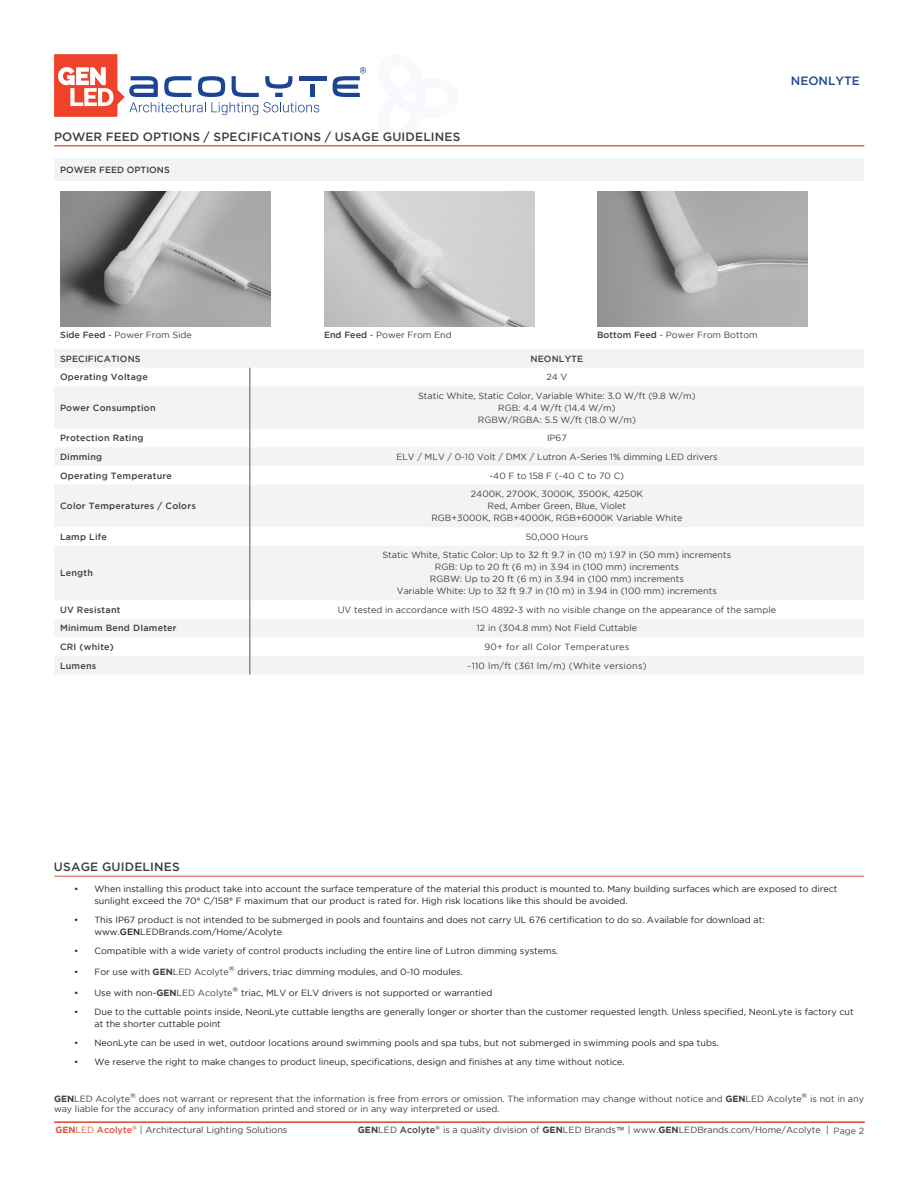
<style>
.page{position:relative;width:918px;height:1188px;background:#fff}
.page>*{position:absolute;margin:0;border:0;box-sizing:border-box;transform-origin:0 0}
.t1{font:500 12px "Gotham";letter-spacing:.015em;color:#3e3e3f}
.t2{font:500 12px "Gotham";color:#21478e}
.t3{font:9px/12px "Gotham";color:#231f20}
.t4{font:9px/10.8px "Gotham";color:#3e3e3f}
.t5{font:500 9px "Gotham";letter-spacing:.025em;color:#3e3e3f}
.t6{font:9px "Gotham";letter-spacing:.025em;color:#3e3e3f}
.t7{font:500 9px "Gotham";color:#3e3e3f}
.t8{font:9px "Gotham";color:#494a4a}
.t9{font:500 6.15px "Gotham";color:#3e3e3f}
.s1{font-weight:500}
.s2{font-weight:700;color:#3e3e3f}
.s3{color:#3e3e3f}
.s4{font-weight:700}
.s5{font-weight:700;color:#dc5236}
.s6{color:#dc5236}
.s7{font-weight:500;color:#dc5236}
.s8{font-family:"Gill Sans MT Pro";font-weight:500}
.s9{font-weight:400}
</style>
<div class="page">
<svg style="left:54px;top:54px;width:265px;height:63px"></svg>
<div style="left:310px;top:85px;width:5px;height:12px;background:#1c4492"></div>
<hr style="left:299px;top:76px;width:27px;height:4px;background:#1c4492">
<svg style="left:333px;top:67px;width:33px;height:30px"></svg>
<hr style="left:54px;top:145px;width:810px;height:1px;background:#dc5236">
<hr style="left:54px;top:1122px;width:811px;height:1px;background:#dc5236">
<div style="left:54px;top:158px;width:810px;height:22px;background:#f2f3f4"></div>
<img style="left:60px;top:192px;width:210px;height:135px">
<img style="left:324px;top:192px;width:210px;height:135px">
<img style="left:597px;top:192px;width:210px;height:135px">
<svg style="left:54px;top:349px;width:810px;height:326px;fill:#f2f3f4"></svg>
<svg style="left:250px;top:368px;width:1px;height:18px"></svg>
<hr style="left:250px;top:386px;width:1px;height:43px;background:#57585a">
<svg style="left:250px;top:429px;width:1px;height:56px"></svg>
<hr style="left:250px;top:485px;width:1px;height:42px;background:#57585a">
<svg style="left:250px;top:527px;width:1px;height:19px"></svg>
<hr style="left:250px;top:546px;width:1px;height:54px;background:#57585a">
<svg style="left:250px;top:600px;width:1px;height:75px"></svg>
<hr style="left:54px;top:876px;width:810px;height:1px;background:#dc5236">
<p class="t1" style="left:54px;top:129px;width:408px">POWER FEED OPTIONS / SPECIFICATIONS / USAGE GUIDELINES</p>
<p class="t7" style="left:60px;top:164px;width:111px">POWER FEED OPTIONS</p>
<h1 class="t2" style="left:791px;top:74px;width:71px">NEONLYTE</h1>
<p class="t4" style="left:60px;top:329px;width:133px"><span class="s1">Side Feed</span> - Power From Side</p>
<p class="t4" style="left:324px;top:329px;width:129px"><span class="s1">End Feed</span> - Power From End</p>
<p class="t4" style="left:597px;top:329px;width:162px"><span class="s1">Bottom Feed</span> - Power From Bottom</p>
<p class="t5" style="left:60px;top:353px;width:82px">SPECIFICATIONS</p>
<p class="t5" style="left:531px;top:353px;width:54px">NEONLYTE</p>
<p class="t5" style="left:60px;top:372px;width:89px">Operating Voltage</p>
<p class="t4" style="left:546px;top:372px;width:22px">24 V</p>
<p class="t5" style="left:60px;top:403px;width:97px">Power Consumption</p>
<p class="t4" style="left:418px;top:390px;width:279px">Static White, Static Color, Variable White: 3.0 W/ft (9.8 W/m)</p>
<p class="t4" style="left:498px;top:402px;width:119px">RGB: 4.4 W/ft (14.4 W/m)</p>
<p class="t4" style="left:478px;top:414px;width:159px">RGBW/RGBA: 5.5 W/ft (18.0 W/m)</p>
<p class="t5" style="left:60px;top:433px;width:85px">Protection Rating</p>
<p class="t4" style="left:547px;top:433px;width:21px">IP67</p>
<p class="t5" style="left:60px;top:452px;width:44px">Dimming</p>
<p class="t4" style="left:396px;top:451px;width:323px">ELV / MLV / 0-10 Volt / DMX / Lutron A-Series 1% dimming LED drivers</p>
<p class="t5" style="left:60px;top:470px;width:113px">Operating Temperature</p>
<p class="t4" style="left:490px;top:470px;width:136px">-40 F to 158 F (-40 C to 70 C)</p>
<p class="t5" style="left:60px;top:501px;width:137px">Color Temperatures / Colors</p>
<p class="t4" style="left:471px;top:488px;width:173px">2400K, 2700K, 3000K, 3500K, 4250K</p>
<p class="t4" style="left:488px;top:500px;width:140px">Red, Amber Green, Blue, Violet</p>
<p class="t4" style="left:431px;top:512px;width:253px">RGB+3000K, RGB+4000K, RGB+6000K Variable White</p>
<p class="t5" style="left:60px;top:531px;width:48px">Lamp Life</p>
<p class="t4" style="left:526px;top:531px;width:64px">50,000 Hours</p>
<p class="t5" style="left:60px;top:568px;width:35px">Length</p>
<p class="t4" style="left:383px;top:550px;width:350px">Static White, Static Color: Up to 32 ft 9.7 in (10 m) 1.97 in (50 mm) increments</p>
<p class="t4" style="left:435px;top:562px;width:245px">RGB: Up to 20 ft (6 m) in 3.94 in (100 mm) increments</p>
<p class="t4" style="left:430px;top:574px;width:255px">RGBW: Up to 20 ft (6 m) in 3.94 in (100 mm) increments</p>
<p class="t4" style="left:397px;top:586px;width:321px">Variable White: Up to 32 ft 9.7 in (10 m) in 3.94 in (100 mm) increments</p>
<p class="t5" style="left:60px;top:605px;width:62px">UV Resistant</p>
<p class="t4" style="left:338px;top:604px;width:440px">UV tested in accordance with ISO 4892-3 with no visible change on the appearance of the sample</p>
<p class="t5" style="left:60px;top:623px;width:118px">Minimum Bend DIameter</p>
<p class="t4" style="left:477px;top:623px;width:162px">12 in (304.8 mm) Not Field Cuttable</p>
<p class="t5" style="left:60px;top:642px;width:55px">CRI (white)</p>
<p class="t6" style="left:485px;top:642px;width:146px">90+ for all Color Temperatures</p>
<p class="t5" style="left:60px;top:660px;width:38px">Lumens</p>
<p class="t6" style="left:467px;top:660px;width:181px">~110 lm/ft (361 lm/m) (White versions)</p>
<p class="t1" style="left:54px;top:860px;width:127px">USAGE GUIDELINES</p>
<p class="t3" style="left:94px;top:883px;width:745px;text-indent:-20px">• When installing this product take into account the surface temperature of the material this product is mounted to. Many building surfaces which are exposed to direct sunlight exceed the 70° C/158° F maximum that our product is rated for. High risk locations like this should be avoided.</p>
<p class="t3" style="left:94px;top:914px;width:672px;text-indent:-20px">• This IP67 product is not intended to be submerged in pools and fountains and does not carry UL 676 certification to do so. Available for download at: www.<span class="s1">GEN</span>LEDBrands.com/Home/Acolyte</p>
<p class="t3" style="left:74px;top:945px;width:486px">• Compatible with a wide variety of control products including the entire line of Lutron dimming systems.</p>
<p class="t3" style="left:74px;top:966px;width:390px">• For use with <span class="s2">GEN</span><span class="s3">LED Acolyte</span><sup>®</sup> drivers, triac dimming modules, and 0-10 modules.</p>
<p class="t3" style="left:74px;top:987px;width:420px">• Use with non-<span class="s2">GEN</span><span class="s3">LED Acolyte</span><sup>®</sup> triac, MLV or ELV drivers is not supported or warrantied</p>
<p class="t3" style="left:94px;top:1006px;width:761px;text-indent:-20px">• Due to the cuttable points inside, NeonLyte cuttable lengths are generally longer or shorter than the customer requested length. Unless specified, NeonLyte is factory cut at the shorter cuttable point</p>
<p class="t3" style="left:74px;top:1036px;width:646px">• NeonLyte can be used in wet, outdoor locations around swimming pools and spa tubs, but not submerged in swimming pools and spa tubs.</p>
<p class="t3" style="left:74px;top:1055px;width:552px">• We reserve the right to make changes to product lineup, specifications, design and finishes at any time without notice.</p>
<p class="t4" style="left:54px;top:1093px;width:812px"><span class="s4">GEN</span>LED Acolyte<sup>®</sup> does not warrant or represent that the information is free from errors or omission. The information may change without notice and <span class="s4">GEN</span>LED Acolyte<sup>®</sup> is not in any way liable for the accuracy of any information printed and stored or in any way interpreted or used.</p>
<p class="t4" style="left:55px;top:1125px;width:233px"><span class="s5">GEN</span><span class="s6">LED</span> <span class="s7">Acolyte</span><sup>®</sup> | Architectural Lighting Solutions</p>
<p class="t4" style="left:443px;top:1125px;width:387px">is a quality division of <span class="s4">GEN</span>LED Brands<span class="s8">™</span> | www.<span class="s4">GEN</span>LEDBrands.com/Home/Acolyte |</p>
<p class="t9" style="left:435px;top:1124px;width:7px">®</p>
<p class="t7" style="left:358px;top:1125px;width:79px"><span class="s4">GEN</span><span class="s9">LED</span> Acolyte</p>
<p class="t8" style="left:834px;top:1126px;width:32px">Page 2</p>
</div>
